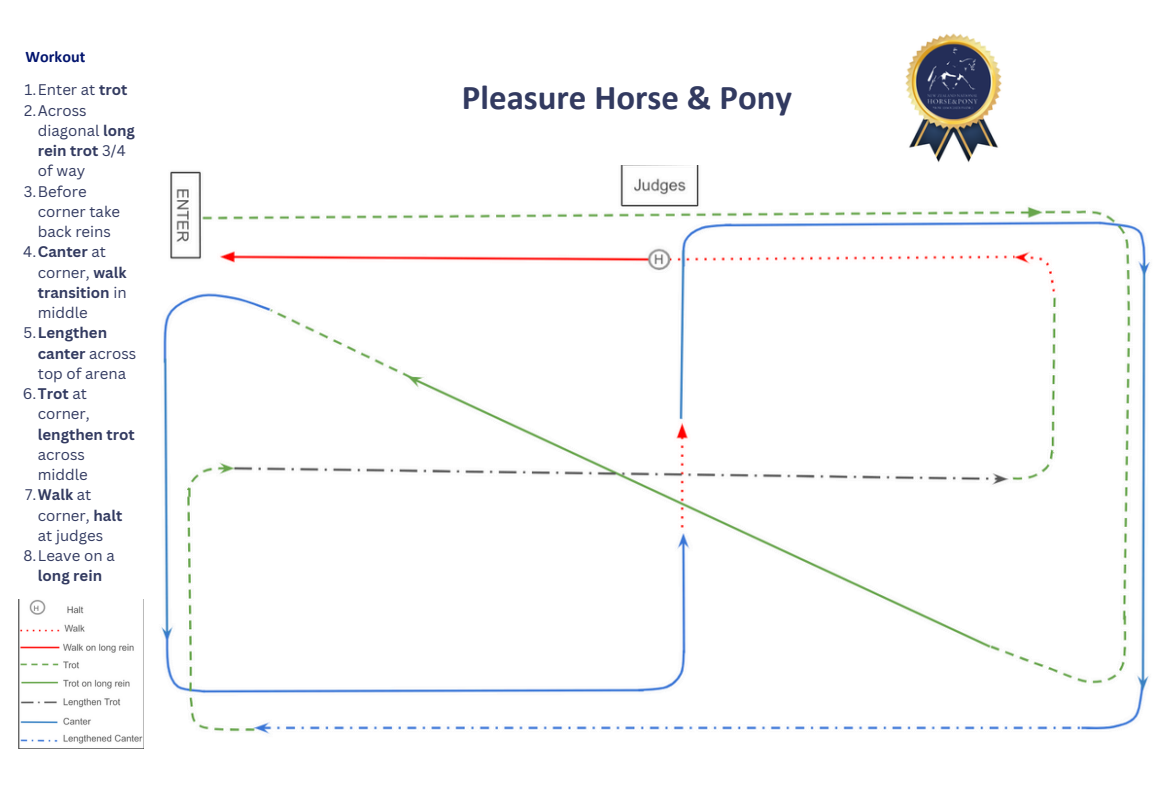
<style>
.page{position:relative;width:1170px;height:810px;background:#fff}
.page>*{position:absolute;margin:0;border:0;box-sizing:border-box;transform-origin:0 0}
.t1{font:700 34.95px "Calibri";color:#323a60}
.t2{font:700 16.05px "Calibri";letter-spacing:.005em;color:#02146e}
.t3{font:15px/20.2px "Canva Sans";color:#323a60}
.t4{font:700 15px/20.2px "Canva Sans";color:#323a60}
.s1{font-weight:700}
.s2{font-weight:400}
</style>
<div class="page">
<img style="left:18px;top:599px;width:125px;height:150px">
<img style="left:905px;top:33px;width:97px;height:130px">
<img style="left:161px;top:166px;width:989px;height:568px">
<p class="t2" style="left:25px;top:50px;width:62px">Workout</p>
<p class="t3" style="left:24px;top:79px;width:104px">1.Enter at <span class="s1">trot</span></p>
<p class="t3" style="left:38px;top:100px;width:99px;text-indent:-14px">2.Across diagonal <span class="s1">long rein trot</span> 3/4 of way</p>
<p class="t3" style="left:38px;top:181px;width:84px;text-indent:-14px">3.Before corner take back reins</p>
<p class="t4" style="left:38px;top:241px;width:90px;text-indent:-15px"><span class="s2">4.</span>Canter <span class="s2">at corner,</span> walk transition <span class="s2">in middle</span></p>
<p class="t3" style="left:38px;top:322px;width:100px;text-indent:-14px">5.<span class="s1">Lengthen canter</span> across top of arena</p>
<p class="t3" style="left:38px;top:383px;width:99px;text-indent:-15px">6.<span class="s1">Trot</span> at corner, <span class="s1">lengthen trot </span>across middle</p>
<p class="t3" style="left:38px;top:484px;width:86px;text-indent:-13px">7.<span class="s1">Walk</span> at corner, <span class="s1">halt </span>at judges</p>
<p class="t3" style="left:23px;top:545px;width:93px;text-align:center">8.Leave on a <span class="s1">long rein</span></p>
<h2 class="t1" style="left:462px;top:83px;width:332px">Pleasure Horse &amp; Pony</h2>
</div>
